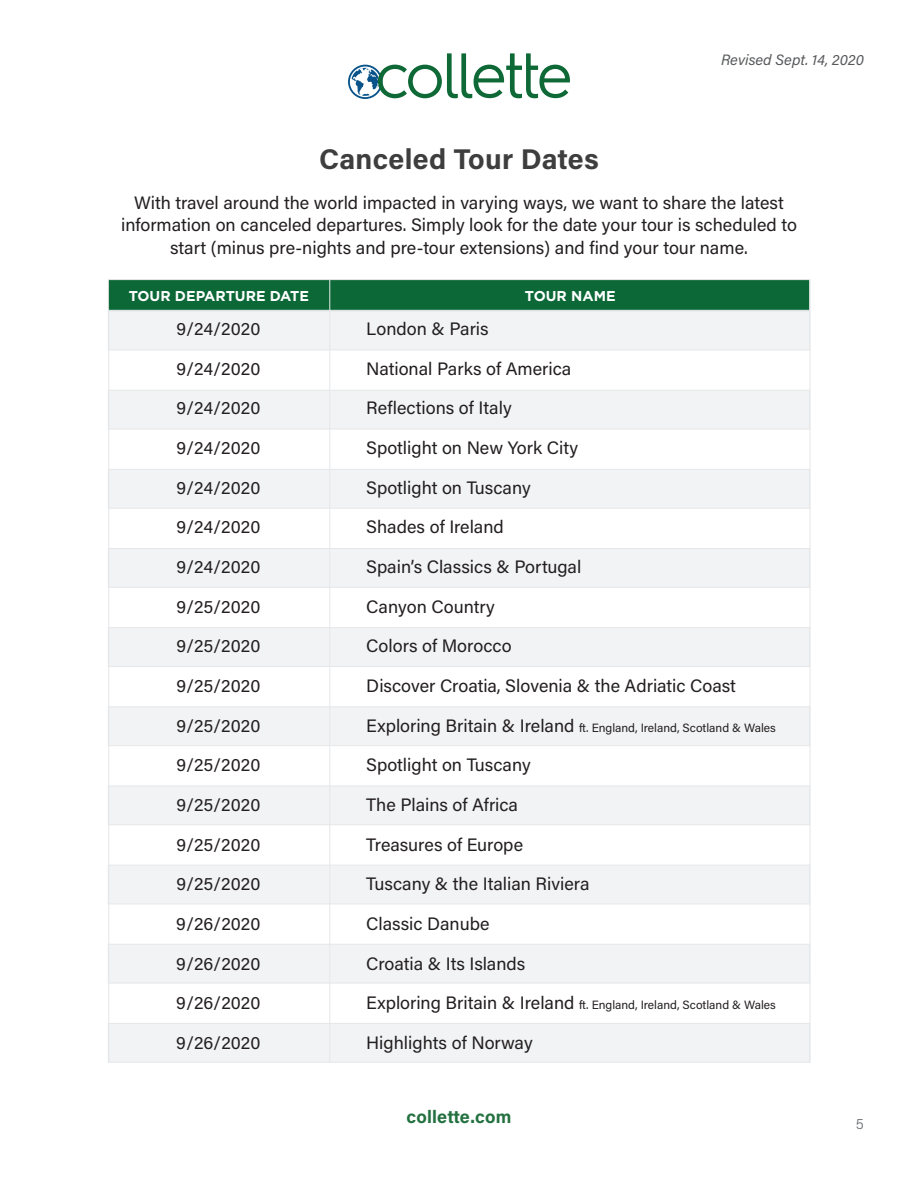
<style>
.page{position:relative;width:918px;height:1188px;background:#fff}
.page>*{position:absolute;margin:0;border:0;box-sizing:border-box;transform-origin:0 0}
.t1{font:700 28.5px "Acumin Pro";letter-spacing:.01em;color:#3e3e3f}
.t2{font:18px/22.5px "Acumin Pro";color:#231f20;text-align:center}
.t3{font:700 18px "Acumin Pro";letter-spacing:.01em;color:#237140}
.t4{font:italic 15px "Acumin Pro";letter-spacing:.005em;color:#57585a}
.t5{font:300 15px "Acumin Pro";color:#6c6d70}
.t6{font:700 14.25px "Gotham";color:#fff}
.t7{font:12px "Acumin Pro";color:#231f20}
.s1{font-size:18px}
</style>
<div class="page">
<div style="left:108px;top:311px;width:702px;height:39px;background:#f2f3f4"></div>
<div style="left:108px;top:390px;width:702px;height:39px;background:#f2f3f4"></div>
<div style="left:108px;top:469px;width:702px;height:40px;background:#f2f3f4"></div>
<div style="left:108px;top:548px;width:702px;height:40px;background:#f2f3f4;border:1px solid #e6e7e9"></div>
<div style="left:108px;top:627px;width:702px;height:40px;background:#f2f3f4;border:1px solid #e6e7e9"></div>
<div style="left:108px;top:706px;width:702px;height:40px;background:#f2f3f4"></div>
<div style="left:108px;top:786px;width:702px;height:39px;background:#f2f3f4"></div>
<div style="left:108px;top:865px;width:702px;height:39px;background:#f2f3f4"></div>
<div style="left:108px;top:944px;width:702px;height:39px;background:#f2f3f4"></div>
<div style="left:108px;top:1023px;width:702px;height:40px;background:#f2f3f4;border:1px solid #e6e7e9"></div>
<hr style="left:108px;top:280px;width:1px;height:783px;background:#e6e7e9">
<hr style="left:810px;top:280px;width:1px;height:783px;background:#e6e7e9">
<svg style="left:348px;top:53px;width:222px;height:46px"></svg>
<div style="left:108px;top:279px;width:702px;height:32px;background:#0c6937;border:1px solid #e6e7e9"></div>
<hr style="left:329px;top:280px;width:1px;height:783px;background:#e6e7e9">
<p class="t4" style="left:721px;top:49px;width:144px">Revised Sept. 14, 2020</p>
<p class="t1" style="left:319px;top:139px;width:281px">Canceled Tour Dates</p>
<p class="t2" style="left:121px;top:191px;width:677px">With travel around the world impacted in varying ways, we want to share the latest information on canceled departures. Simply look for the date your tour is scheduled to start (minus pre-nights and pre-tour extensions) and find your tour name.</p>
<p class="t6" style="left:129px;top:286px;width:182px">TOUR DEPARTURE DATE</p>
<p class="t6" style="left:525px;top:286px;width:92px">TOUR NAME</p>
<p class="t2" style="left:176px;top:317px;width:86px">9/24/2020</p>
<p class="t2" style="left:176px;top:356px;width:86px">9/24/2020</p>
<p class="t2" style="left:176px;top:396px;width:86px">9/24/2020</p>
<p class="t2" style="left:176px;top:436px;width:86px">9/24/2020</p>
<p class="t2" style="left:176px;top:475px;width:86px">9/24/2020</p>
<p class="t2" style="left:176px;top:515px;width:86px">9/24/2020</p>
<p class="t2" style="left:176px;top:555px;width:86px">9/24/2020</p>
<p class="t2" style="left:176px;top:594px;width:86px">9/25/2020</p>
<p class="t2" style="left:176px;top:634px;width:86px">9/25/2020</p>
<p class="t2" style="left:176px;top:674px;width:86px">9/25/2020</p>
<p class="t2" style="left:176px;top:713px;width:86px">9/25/2020</p>
<p class="t2" style="left:176px;top:753px;width:86px">9/25/2020</p>
<p class="t2" style="left:176px;top:793px;width:86px">9/25/2020</p>
<p class="t2" style="left:176px;top:832px;width:86px">9/25/2020</p>
<p class="t2" style="left:176px;top:872px;width:86px">9/25/2020</p>
<p class="t2" style="left:176px;top:912px;width:86px">9/26/2020</p>
<p class="t2" style="left:176px;top:951px;width:86px">9/26/2020</p>
<p class="t2" style="left:176px;top:991px;width:86px">9/26/2020</p>
<p class="t2" style="left:176px;top:1031px;width:86px">9/26/2020</p>
<p class="t2" style="left:366px;top:317px;width:124px">London &amp; Paris</p>
<p class="t2" style="left:366px;top:356px;width:207px">National Parks of America</p>
<p class="t2" style="left:366px;top:396px;width:147px">Reflections of Italy</p>
<p class="t2" style="left:366px;top:436px;width:213px">Spotlight on New York City</p>
<p class="t2" style="left:366px;top:475px;width:166px">Spotlight on Tuscany</p>
<p class="t2" style="left:366px;top:515px;width:139px">Shades of Ireland</p>
<p class="t2" style="left:366px;top:555px;width:217px">Spain’s Classics &amp; Portugal</p>
<p class="t2" style="left:366px;top:594px;width:130px">Canyon Country</p>
<p class="t2" style="left:366px;top:634px;width:147px">Colors of Morocco</p>
<p class="t2" style="left:366px;top:674px;width:371px">Discover Croatia, Slovenia &amp; the Adriatic Coast</p>
<p class="t7" style="left:366px;top:719px;width:411px"><span class="s1">Exploring Britain &amp; Ireland</span> ft. England, Ireland, Scotland &amp; Wales</p>
<p class="t2" style="left:366px;top:753px;width:166px">Spotlight on Tuscany</p>
<p class="t2" style="left:366px;top:793px;width:153px">The Plains of Africa</p>
<p class="t2" style="left:366px;top:832px;width:158px">Treasures of Europe</p>
<p class="t2" style="left:366px;top:872px;width:225px">Tuscany &amp; the Italian Riviera</p>
<p class="t2" style="left:366px;top:912px;width:125px">Classic Danube</p>
<p class="t2" style="left:366px;top:951px;width:161px">Croatia &amp; Its Islands</p>
<p class="t7" style="left:366px;top:997px;width:411px"><span class="s1">Exploring Britain &amp; Ireland</span> ft. England, Ireland, Scotland &amp; Wales</p>
<p class="t2" style="left:366px;top:1031px;width:168px">Highlights of Norway</p>
<p class="t3" style="left:407px;top:1104px;width:106px">collette.com</p>
<p class="t5" style="left:856px;top:1113px;width:10px">5</p>
</div>
